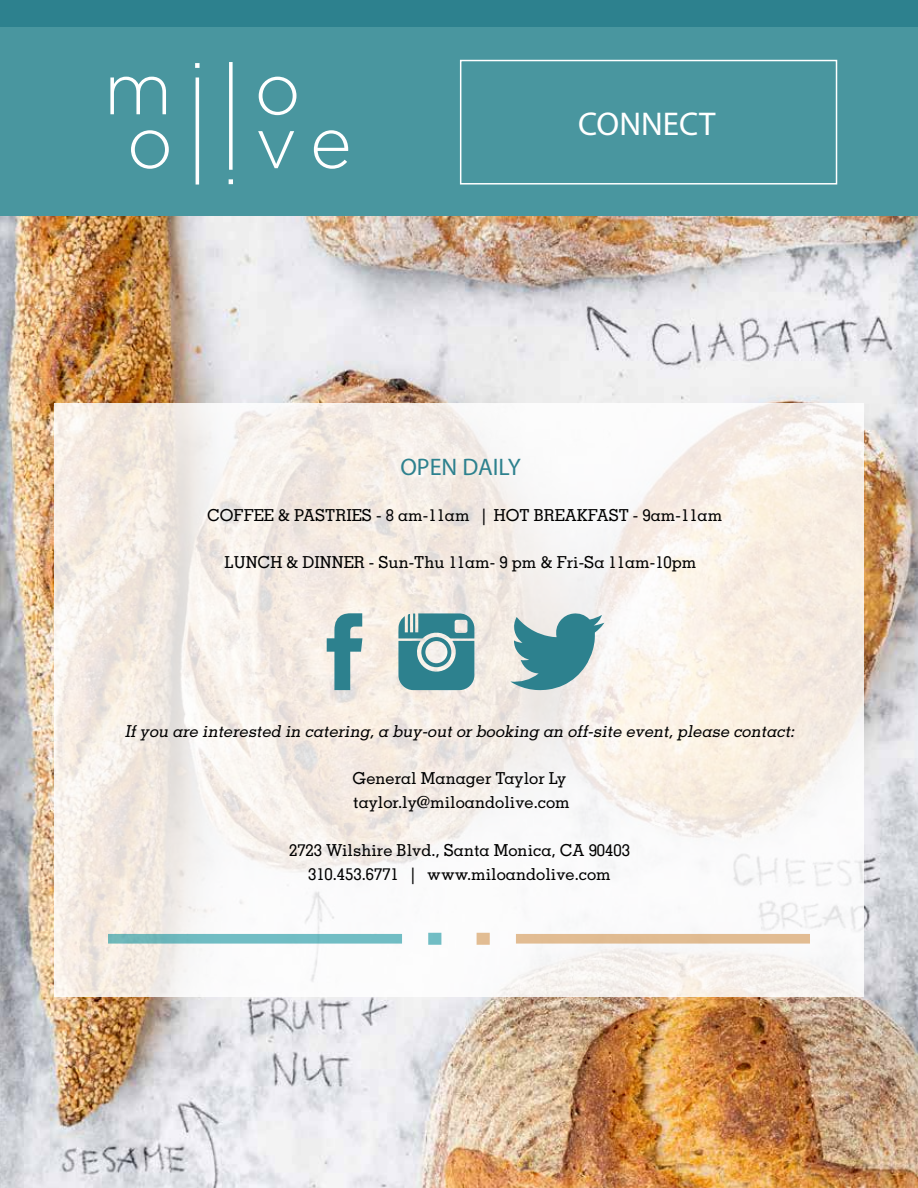
<style>
.page{position:relative;width:918px;height:1188px;background:#fff}
.page>*{position:absolute;margin:0;border:0;box-sizing:border-box;transform-origin:0 0}
.t1{font:33px "Myriad Pro";color:#fff}
.t2{font:24px "Myriad Pro";color:#2d818e}
.t3{font:500 16.5px/23.9px "Memphis";color:#000}
.t4{font:italic 500 16.5px "Memphis";color:#000}
</style>
<div class="page">
<img style="left:0;top:216px;width:918px;height:972px">
<div style="left:0;top:0;width:918px;height:216px;background:#49969f"></div>
<div style="left:0;top:0;width:918px;height:27px;background:#2d818e"></div>
<svg style="left:54px;top:403px;width:810px;height:594px"></svg>
<svg style="left:108px;top:933px;width:333px;height:12px"></svg>
<svg style="left:477px;top:933px;width:333px;height:12px"></svg>
<svg style="left:110px;top:77px;width:56px;height:37px"></svg>
<svg style="left:195px;top:63px;width:5px;height:5px"></svg>
<hr style="left:196px;top:78px;width:3px;height:107px;background:#fff">
<svg style="left:229px;top:179px;width:4px;height:5px"></svg>
<svg style="left:229px;top:62px;width:4px;height:108px"></svg>
<svg style="left:259px;top:77px;width:37px;height:38px"></svg>
<svg style="left:131px;top:130px;width:38px;height:39px"></svg>
<svg style="left:258px;top:131px;width:36px;height:37px"></svg>
<svg style="left:314px;top:130px;width:34px;height:39px"></svg>
<div style="left:460px;top:60px;width:377px;height:125px;border:2px solid #fff"></div>
<svg style="left:398px;top:613px;width:76px;height:77px;background:#629da5"></svg>
<svg style="left:327px;top:613px;width:35px;height:77px;background:#80adb1"></svg>
<svg style="left:510px;top:613px;width:94px;height:77px;background:#7cacb2"></svg>
<h1 class="t1" style="left:578px;top:111px;width:139px">CONNECT</h1>
<h2 class="t2" style="left:400px;top:457px;width:122px">OPEN DAILY</h2>
<p class="t3" style="left:207px;top:505px;width:517px">COFFEE &amp; PASTRIES - 8 am-11am | HOT BREAKFAST - 9am-11am</p>
<p class="t3" style="left:225px;top:552px;width:474px">LUNCH &amp; DINNER - Sun-Thu 11am- 9 pm &amp; Fri-Sa 11am-10pm</p>
<p class="t4" style="left:125px;top:724px;width:674px">If you are interested in catering, a buy-out or booking an off-site event, please contact:</p>
<p class="t3" style="left:353px;top:768px;width:219px">General Manager Taylor Ly taylor.ly@miloandolive.com</p>
<p class="t3" style="left:289px;top:840px;width:342px;text-align:center">2723 Wilshire Blvd., Santa Monica, CA 90403<br>310.453.6771 | www.miloandolive.com</p>
</div>
